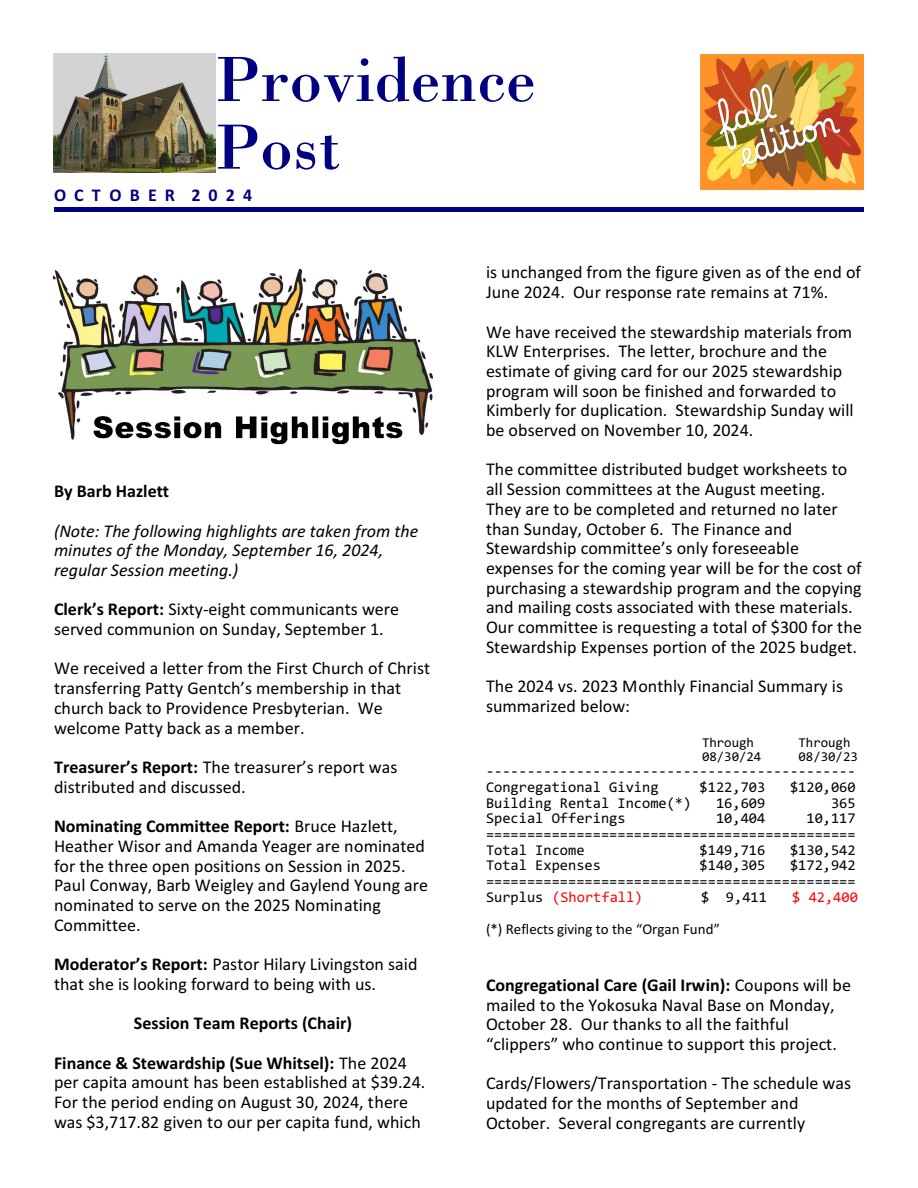
<style>
.page{position:relative;width:918px;height:1188px;background:#fff}
.page>*{position:absolute;margin:0;border:0;box-sizing:border-box;transform-origin:0 0}
.t1{font:66px/67.7px "Bodoni BT";letter-spacing:.005em;color:#000080}
.t2{font:18px/19.6px "Calibri";color:#000}
.t3{font:italic 18px/19.6px "Calibri";color:#000}
.t4{font:700 18px/39.5px "Calibri";color:#000}
.t5{font:700 18px "Calibri";color:#000080}
.t6{font:15px/15.6px "Consolas";color:#000;text-align:justify}
.t7{font:15px "Calibri";color:#000}
.t8{font:15px "Consolas";color:#f00}
.t9{font:13.5px "Consolas";color:#000}
.s1{font-weight:700}
.s2{font-weight:400}
.s3{color:#f00}
</style>
<div class="page">
<img style="left:701px;top:54px;width:162px;height:136px">
<img style="left:54px;top:270px;width:378px;height:175px">
<hr style="left:54px;top:208px;width:810px;height:4px;background:#000080">
<img style="left:54px;top:54px;width:162px;height:118px">
<h1 class="t1" style="left:216px;top:50px;width:321px">Providence<br>Post</h1>
<p class="t5" style="left:54px;top:188px;width:200px">O C T O B E R 2 0 2 4</p>
<p class="t4" style="left:54px;top:473px;width:117px">By Barb Hazlett</p>
<p class="t3" style="left:54px;top:522px;width:366px">(Note: The following highlights are taken from the minutes of the Monday, September 16, 2024, regular Session meeting.)</p>
<p class="t2" style="left:54px;top:601px;width:347px"><span class="s1">Clerk’s Report:</span> Sixty-eight communicants were served communion on Sunday, September 1.</p>
<p class="t2" style="left:54px;top:660px;width:378px">We received a letter from the First Church of Christ transferring Patty Gentch’s membership in that church back to Providence Presbyterian. We welcome Patty back as a member.</p>
<p class="t2" style="left:54px;top:759px;width:345px"><span class="s1">Treasurer’s Report:</span> The treasurer’s report was distributed and discussed.</p>
<p class="t2" style="left:54px;top:818px;width:376px"><span class="s1">Nominating Committee Report:</span> Bruce Hazlett, Heather Wisor and Amanda Yeager are nominated for the three open positions on Session in 2025.<br>Paul Conway, Barb Weigley and Gaylend Young are nominated to serve on the 2025 Nominating Committee.</p>
<p class="t2" style="left:54px;top:956px;width:365px"><span class="s1">Moderator’s Report:</span> Pastor Hilary Livingston said that she is looking forward to being with us.</p>
<p class="t4" style="left:54px;top:1005px;width:355px;text-indent:80px">Session Team Reports (Chair)<br>Finance &amp; Stewardship (Sue Whitsel): <span class="s2">The 2024</span></p>
<p class="t2" style="left:54px;top:1074px;width:373px">per capita amount has been established at $39.24.<br>For the period ending on August 30, 2024, there was $3,717.82 given to our per capita fund, which</p>
<p class="t2" style="left:486px;top:264px;width:376px">is unchanged from the figure given as of the end of<br>June 2024. Our response rate remains at 71%.</p>
<p class="t2" style="left:486px;top:323px;width:369px">We have received the stewardship materials from KLW Enterprises. The letter, brochure and the estimate of giving card for our 2025 stewardship program will soon be finished and forwarded to Kimberly for duplication. Stewardship Sunday will be observed on November 10, 2024.</p>
<p class="t2" style="left:486px;top:461px;width:378px">The committee distributed budget worksheets to all Session committees at the August meeting.<br>They are to be completed and returned no later than Sunday, October 6. The Finance and Stewardship committee’s only foreseeable expenses for the coming year will be for the cost of purchasing a stewardship program and the copying and mailing costs associated with these materials.<br>Our committee is requesting a total of $300 for the Stewardship Expenses portion of the 2025 budget.</p>
<p class="t2" style="left:486px;top:678px;width:359px">The 2024 vs. 2023 Monthly Financial Summary is summarized below:</p>
<p class="t9" style="left:702px;top:737px;width:53px">Through</p>
<p class="t9" style="left:799px;top:737px;width:53px">Through</p>
<p class="t9" style="left:702px;top:751px;width:61px">08/30/24</p>
<p class="t9" style="left:799px;top:751px;width:61px">08/30/23</p>
<p class="t6" style="left:486px;top:765px;width:371px">---------------------------------------------<br>Congregational Giving</p>
<p class="t6" style="left:700px;top:781px;width:67px">$122,703</p>
<p class="t6" style="left:790px;top:781px;width:67px">$120,060</p>
<p class="t6" style="left:486px;top:796px;width:207px">Building Rental Income(*)</p>
<p class="t6" style="left:716px;top:796px;width:51px">16,609</p>
<p class="t6" style="left:831px;top:796px;width:26px">365</p>
<p class="t6" style="left:486px;top:812px;width:141px">Special Offerings</p>
<p class="t6" style="left:716px;top:812px;width:51px">10,404</p>
<p class="t6" style="left:486px;top:812px;width:371px;text-indent:320px">10,117 ============================================= Total Income</p>
<p class="t6" style="left:700px;top:843px;width:67px">$149,716</p>
<p class="t6" style="left:790px;top:843px;width:67px">$130,542</p>
<p class="t6" style="left:486px;top:859px;width:117px">Total Expenses</p>
<p class="t6" style="left:700px;top:859px;width:67px">$140,305</p>
<p class="t6" style="left:486px;top:859px;width:371px;text-indent:304px">$172,942 ============================================= Surplus <span class="s3">(Shortfall)</span></p>
<p class="t6" style="left:701px;top:890px;width:67px">$ 9,411</p>
<p class="t8" style="left:792px;top:890px;width:67px">$ 42,400</p>
<p class="t7" style="left:486px;top:923px;width:235px">(*) Reflects giving to the “Organ Fund”</p>
<p class="t2" style="left:486px;top:977px;width:367px"><span class="s1">Congregational Care (Gail Irwin):</span> Coupons will be mailed to the Yokosuka Naval Base on Monday, October 28. Our thanks to all the faithful “clippers” who continue to support this project.</p>
<p class="t2" style="left:486px;top:1075px;width:367px">Cards/Flowers/Transportation - The schedule was updated for the months of September and<br>October. Several congregants are currently</p>
</div>
